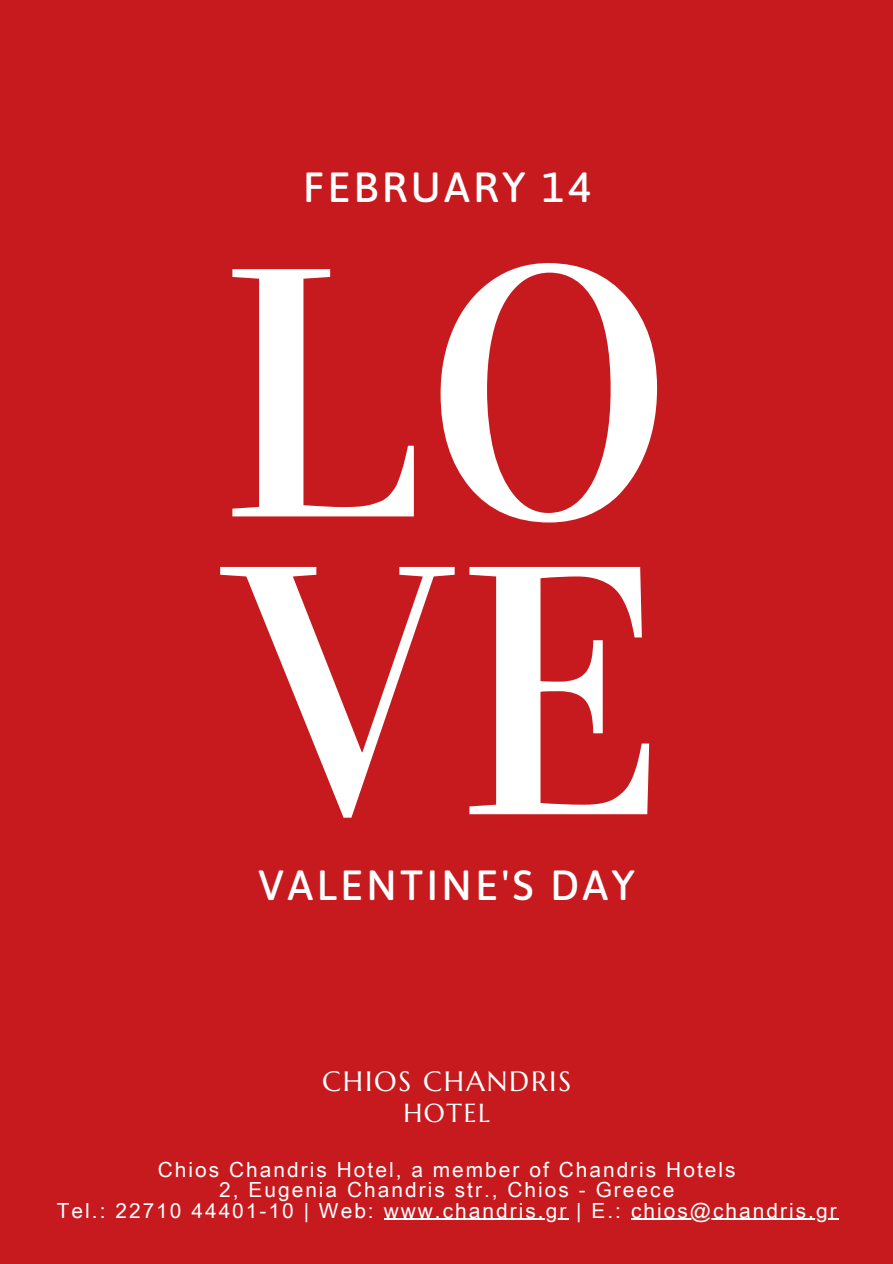
<style>
.page{position:relative;width:893px;height:1264px;background:#fff}
.page>*{position:absolute;margin:0;border:0;box-sizing:border-box;transform-origin:0 0}
.t1{font:354.75px/297.6px "Vidaloka";color:#fff}
.t2{font:500 42.15px "Asap";letter-spacing:.075em;color:#fff}
.t3{font:27.9px "Marcellus";letter-spacing:.065em;color:#fff}
.t4{font:26.1px "Marcellus";letter-spacing:.06em;color:#fff}
.t5{font:20.85px/20.2px "Arial Unicode MS";letter-spacing:.1em;color:#fff;text-align:center}
</style>
<div class="page">
<div style="left:0;top:0;width:892px;height:1263px;background:#c61a1e"></div>
<hr style="left:383px;top:1218px;width:185px;height:1px;background:#fff">
<hr style="left:631px;top:1218px;width:207px;height:1px;background:#fff">
<h2 class="t2" style="left:303px;top:162px;width:289px">FEBRUARY 14</h2>
<h1 class="t1" style="left:220px;top:249px;width:455px">LO<br>VE</h1>
<h2 class="t2" style="left:258px;top:860px;width:378px">VALENTINE'S DAY</h2>
<h3 class="t3" style="left:322px;top:1064px;width:250px">CHIOS CHANDRIS</h3>
<p class="t4" style="left:403px;top:1096px;width:88px">HOTEL</p>
<p class="t5" style="left:57px;top:1158px;width:781px">Chios Chandris Hotel, a member of Chandris Hotels<br>2, Eugenia Chandris str., Chios - Greece<br>Tel.: 22710 44401-10 | Web: www.chandris.gr | E.: chios@chandris.gr</p>
</div>
